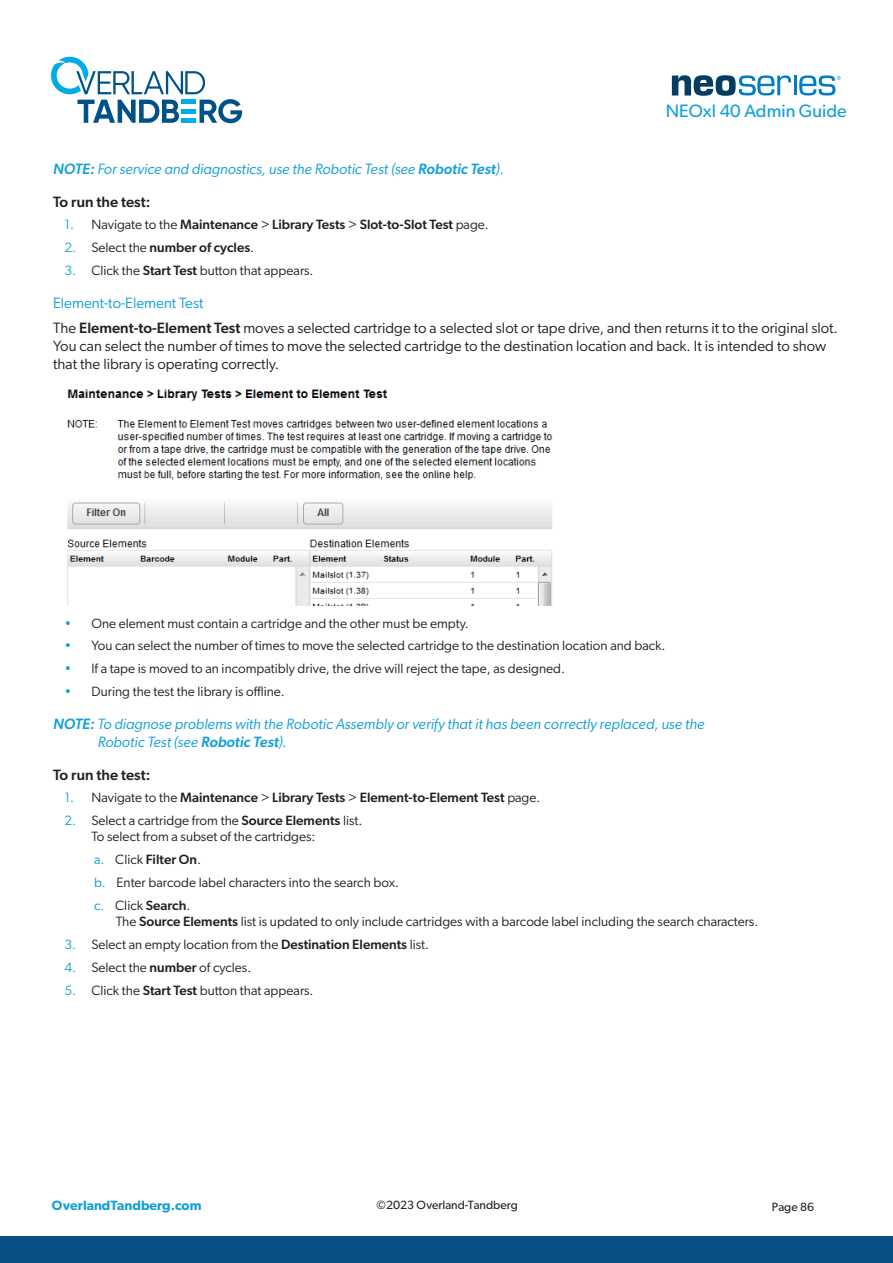
<style>
.page{position:relative;width:893px;height:1263px;background:#fff}
.page>*{position:absolute;margin:0;border:0;box-sizing:border-box;transform-origin:0 0}
.t1{font:18px "Gibson";color:#119fd9}
.t2{font:15px/24.5px "Gibson";color:#231f20}
.t3{font:italic 15px/33px "Gibson";color:#119fd9}
.t4{font:500 15px "Gibson";color:#231f20}
.t5{font:13.5px/23px "Gibson";color:#231f20}
.t6{font:500 13.5px "Gibson";color:#231f20}
.t7{font:600 13.5px "Gibson";color:#119fd9}
.t8{font:12px "Gibson";color:#231f20}
.s1{font-weight:500}
.s2{font-weight:500;font-style:normal;color:#231f20}
.s3{font-weight:400;color:#119fd9}
.s4{font-weight:400}
.s5{color:#119fd9}
.s6{color:#119eda}
</style>
<div class="page">
<svg style="left:51px;top:57px;width:191px;height:66px"></svg>
<div style="left:0;top:1236px;width:893px;height:27px;background:#075187"></div>
<hr style="left:794px;top:76px;width:3px;height:19px;background:#007dc5">
<svg style="left:672px;top:75px;width:119px;height:21px"></svg>
<svg style="left:799px;top:75px;width:42px;height:20px"></svg>
<img style="left:67px;top:389px;width:486px;height:216px">
<h1 class="t1" style="left:666px;top:100px;width:182px">NEOxl 40 Admin Guide</h1>
<p class="t3" style="left:53px;top:152px;width:452px"><span class="s1">NOTE:</span> For service and diagnostics, use the Robotic Test (see <span class="s1">Robotic Test</span>).<br><span class="s2">To run the test:</span></p>
<p class="t6" style="left:64px;top:216px;width:426px"><span class="s3">1.</span> <span class="s4">Navigate to the</span> Maintenance <span class="s4">&gt;</span> Library Tests <span class="s4">&gt;</span> Slot-to-Slot Test <span class="s4">page.</span></p>
<p class="t6" style="left:64px;top:239px;width:191px"><span class="s3">2.</span> <span class="s4">Select the</span> number of cycles<span class="s4">.</span></p>
<p class="t5" style="left:64px;top:259px;width:251px"><span class="s5">3.</span> Click the <span class="s1">Start Test</span> button that appears.</p>
<p class="t2" style="left:53px;top:291px;width:786px"><span class="s5">Element-to-Element Test<br></span>The <span class="s1">Element-to-Element Test</span> moves a selected cartridge to a selected slot or tape drive, and then returns it to the original slot.</p>
<p class="t2" style="left:53px;top:337px;width:775px;line-height:18px">You can select the number of times to move the selected cartridge to the destination location and back. It is intended to show that the library is operating correctly.</p>
<p class="t5" style="left:64px;top:612px;width:406px"><span class="s5">•</span> One element must contain a cartridge and the other must be empty.</p>
<p class="t5" style="left:64px;top:634px;width:602px"><span class="s5">•</span> You can select the number of times to move the selected cartridge to the destination location and back.</p>
<p class="t5" style="left:64px;top:657px;width:502px"><span class="s5">•</span> If a tape is moved to an incompatibly drive, the drive will reject the tape, as designed.</p>
<p class="t5" style="left:64px;top:679px;width:222px"><span class="s5">•</span> During the test the library is offline.</p>
<p class="t3" style="left:98px;top:714px;width:608px;line-height:18px;text-indent:-45px"><span class="s1">NOTE:</span> To diagnose problems with the Robotic Assembly or verify that it has been correctly replaced, use the<br>Robotic Test (see <span class="s1">Robotic Test</span>).</p>
<p class="t4" style="left:53px;top:765px;width:99px">To run the test:</p>
<p class="t6" style="left:64px;top:789px;width:477px"><span class="s3">1.</span> <span class="s4">Navigate to the</span> Maintenance <span class="s4">&gt;</span> Library Tests <span class="s4">&gt;</span> Element-to-Element Test <span class="s4">page.</span></p>
<p class="t5" style="left:91px;top:812px;width:273px;line-height:16.2px;text-indent:-27px"><span class="s5">2.</span> Select a cartridge from the <span class="s1">Source Elements</span> list.<br>To select from a subset of the cartridges:</p>
<p class="t5" style="left:94px;top:848px;width:306px"><span class="s6">a.</span> Click <span class="s1">Filter On</span>.<br><span class="s6">b.</span> Enter barcode label characters into the search box. <span class="s6">c.</span> Click <span class="s1">Search</span>.</p>
<p class="t5" style="left:116px;top:910px;width:644px">The <span class="s1">Source Elements</span> list is updated to only include cartridges with a barcode label including the search characters.</p>
<p class="t5" style="left:64px;top:933px;width:366px"><span class="s5">3.</span> Select an empty location from the <span class="s1">Destination Elements</span> list.</p>
<p class="t5" style="left:64px;top:956px;width:188px"><span class="s5">4.</span> Select the <span class="s1">number</span> of cycles.</p>
<p class="t5" style="left:64px;top:979px;width:251px"><span class="s5">5.</span> Click the <span class="s1">Start Test</span> button that appears.</p>
<p class="t7" style="left:52px;top:1197px;width:151px">OverlandTandberg.com</p>
<p class="t8" style="left:377px;top:1197px;width:143px">©2023 Overland-Tandberg</p>
<p class="t8" style="left:772px;top:1199px;width:44px">Page 86</p>
</div>
